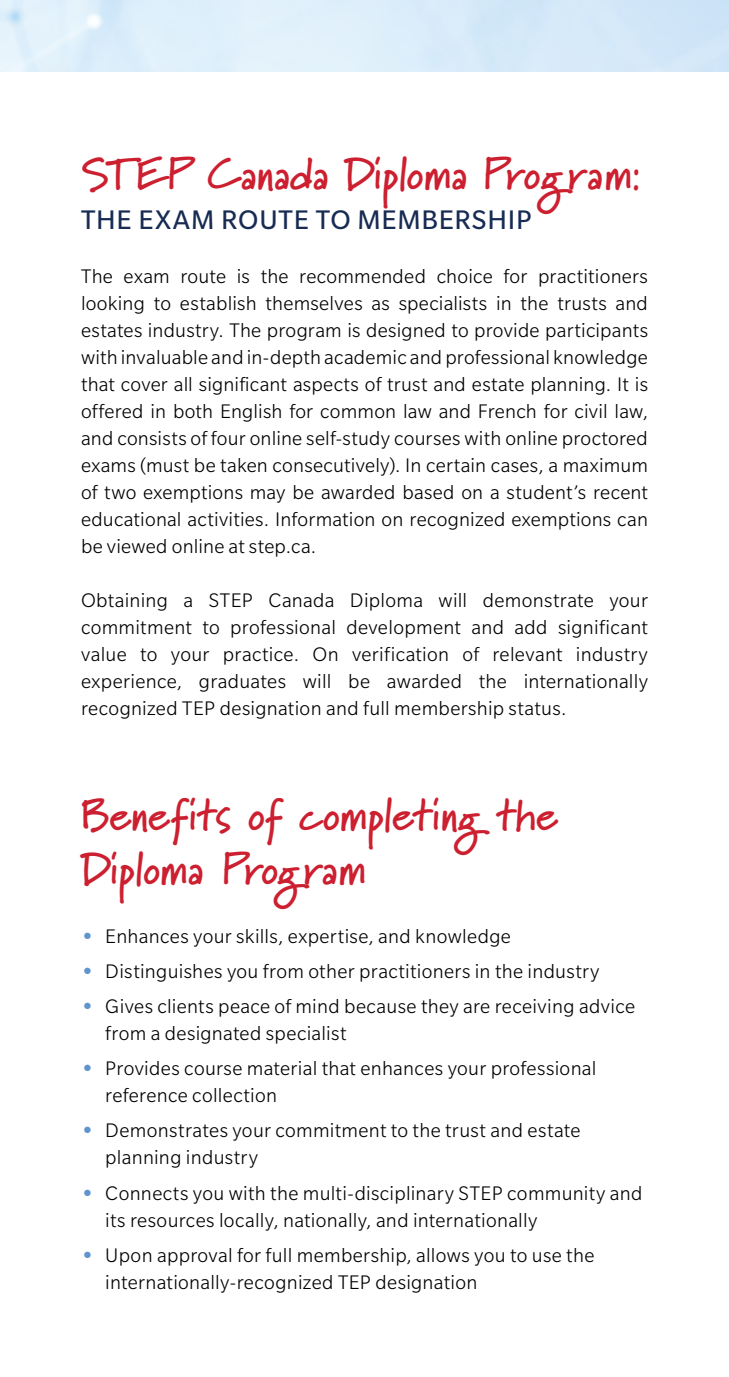
<style>
.page{position:relative;width:729px;height:1377px;background:#fff}
.page>*{position:absolute;margin:0;border:0;box-sizing:border-box;transform-origin:0 0}
.t1{font:700 45px/54px "Marydale";letter-spacing:-.01em;color:#cc2030}
.t2{font:29.25px "Slate Std";letter-spacing:.025em;color:#172b53}
.t3{font:300 21.38px/27px "Slate Std";letter-spacing:.015em;color:#000}
.s1{font-weight:700;font-size:22.5px;color:#6094ce}
</style>
<div class="page">
<h1 class="t1" style="left:81px;top:146px;width:563px">STEP Canada Diploma Prog ram:</h1>
<h2 class="t2" style="left:81px;top:205px;width:452px">THE EXAM ROUTE TO MEMBERSHIP</h2>
<p class="t3" style="left:81px;top:263px;width:569px;text-align:justify">The exam route is the recommended choice for practitioners looking to establish themselves as specialists in the trusts and estates industry. The program is designed to provide participants with invaluable and in-depth academic and professional knowledge that cover all significant aspects of trust and estate planning. It is offered in both English for common law and French for civil law, and consists of four online self-study courses with online proctored exams (must be taken consecutively). In certain cases, a maximum of two exemptions may be awarded based on a student’s recent educational activities. Information on recognized exemptions can be viewed online at step.ca.</p>
<p class="t3" style="left:81px;top:587px;width:569px;text-align:justify">Obtaining a STEP Canada Diploma will demonstrate your commitment to professional development and add significant value to your practice. On verification of relevant industry experience, graduates will be awarded the internationally recognized TEP designation and full membership status.</p>
<h1 class="t1" style="left:81px;top:788px;width:479px">Benefits of completing the<br>Diploma Program</h1>
<p class="t3" style="left:81px;top:923px;width:431px"><span class="s1">•</span> Enhances your skills, expertise, and knowledge</p>
<p class="t3" style="left:81px;top:958px;width:520px"><span class="s1">•</span> Distinguishes you from other practitioners in the industry</p>
<p class="t3" style="left:105px;top:993px;width:531px;text-indent:-24px"><span class="s1">•</span> Gives clients peace of mind because they are receiving advice from a designated specialist</p>
<p class="t3" style="left:105px;top:1055px;width:493px;text-indent:-24px"><span class="s1">•</span> Provides course material that enhances your professional reference collection</p>
<p class="t3" style="left:105px;top:1117px;width:477px;text-indent:-24px"><span class="s1">•</span> Demonstrates your commitment to the trust and estate planning industry</p>
<p class="t3" style="left:105px;top:1179px;width:539px;text-indent:-24px"><span class="s1">•</span> Connects you with the multi-disciplinary STEP community and its resources locally, nationally, and internationally</p>
<p class="t3" style="left:105px;top:1241px;width:491px;text-indent:-24px"><span class="s1">•</span> Upon approval for full membership, allows you to use the internationally-recognized TEP designation</p>
</div>
